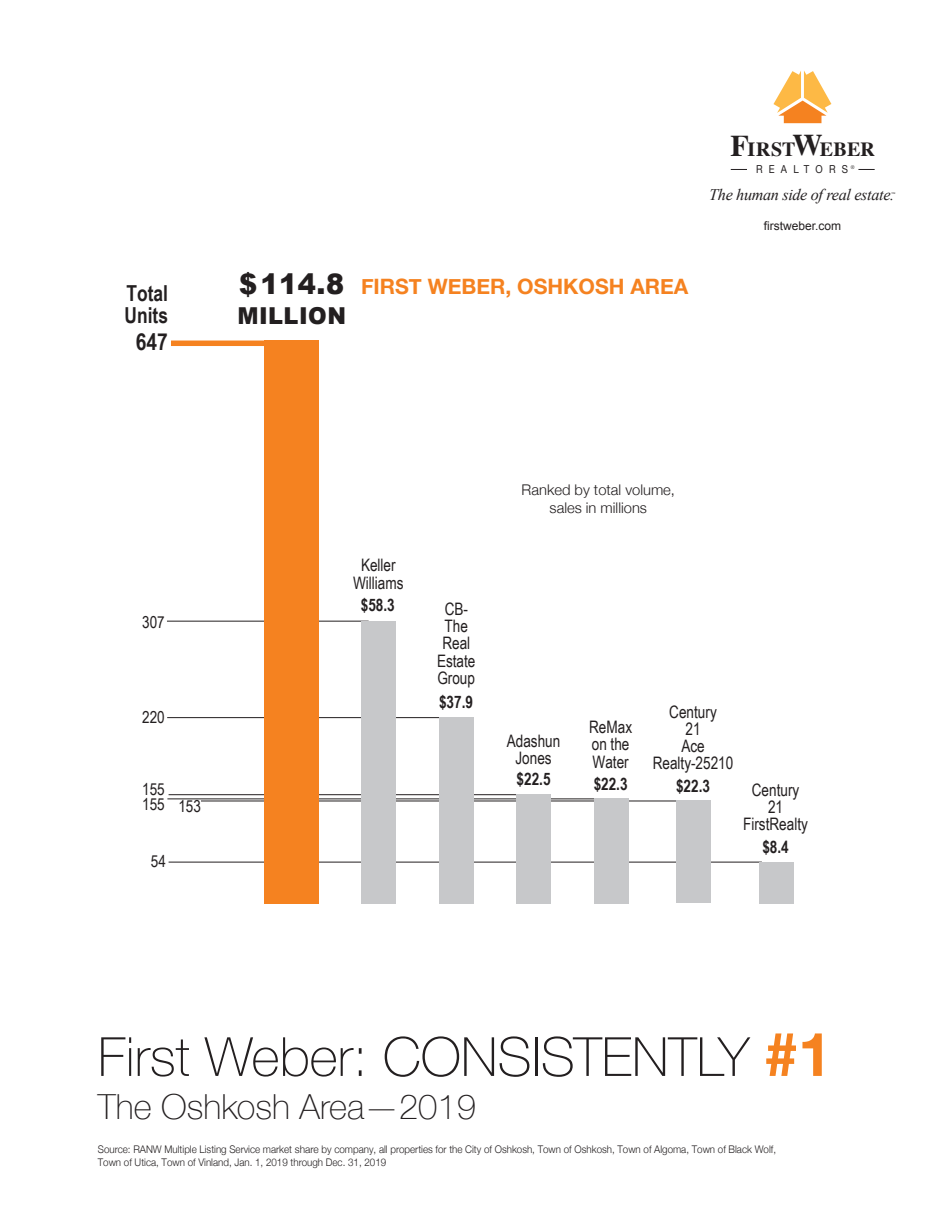
<style>
.page{position:relative;width:946px;height:1216px;background:#fff}
.page>*{position:absolute;margin:0;border:0;box-sizing:border-box;transform-origin:0 0}
.t1{font:100 54px "Helvetica Neue";color:#231f20}
.t2{font:100 34.5px "Helvetica Neue";color:#231f20}
.t3{font:900 28.2px "Arial";color:#231f20;scale:.96 1}
.t4{font:700 23.4px "Arial Narrow";color:#231f20}
.t5{font:900 23.25px "Arial";letter-spacing:.02em;color:#231f20;scale:.96 1}
.t6{font:700 22.05px/22px "Arial Narrow";color:#231f20;scale:.96 1}
.t7{font:700 21.15px "Helvetica Neue";color:#f58220}
.t8{font:700 20.1px "Times";letter-spacing:.01em;color:#231f20}
.t9{font:17.25px/17.2px "Arial Narrow";color:#231f20;text-align:center;scale:.96 1}
.t10{font:700 17.25px "Arial Narrow";color:#231f20;scale:.96 1}
.t11{font:16.5px "Arial Narrow";color:#231f20}
.t12{font:italic 16.2px "Times New Roman";letter-spacing:-.02em;color:#231f20}
.t13{font:300 14.7px/17.7px "Helvetica Neue";color:#231f20;text-align:center}
.t14{font:12px "Arial";color:#231f20}
.t15{font:10.95px "Helvetica Neue";letter-spacing:.64em;color:#231f20;scale:.88 1}
.t16{font:300 10.5px/12.9px "Helvetica Neue";color:#231f20;scale:.93 1}
.t17{font:italic 3.9px "Times New Roman";color:#231f20}
.s1{font-size:30.15px}
.s2{font-weight:700;font-size:60.6px;color:#f58220}
</style>
<div class="page">
<svg style="left:773px;top:70px;width:58px;height:53px"></svg>
<svg style="left:858px;top:169px;width:16px;height:1px"></svg>
<svg style="left:730px;top:169px;width:16px;height:1px"></svg>
<hr style="left:168px;top:861px;width:593px;height:1px;background:#231f20">
<hr style="left:201px;top:800px;width:482px;height:1px;background:#231f20">
<div style="left:676px;top:800px;width:34px;height:103px;background:#c7c8ca"></div>
<hr style="left:167px;top:798px;width:431px;height:1px;background:#231f20">
<hr style="left:168px;top:794px;width:350px;height:1px;background:#231f20">
<hr style="left:167px;top:717px;width:275px;height:1px;background:#231f20">
<hr style="left:167px;top:620px;width:201px;height:1px;background:#231f20">
<div style="left:264px;top:340px;width:55px;height:563px;background:#f58220"></div>
<div style="left:171px;top:340px;width:147px;height:6px;background:#f58220"></div>
<div style="left:361px;top:620px;width:34px;height:283px;background:#c7c8ca"></div>
<div style="left:439px;top:717px;width:34px;height:186px;background:#c7c8ca"></div>
<div style="left:516px;top:794px;width:34px;height:109px;background:#c7c8ca"></div>
<div style="left:594px;top:798px;width:34px;height:105px;background:#c7c8ca"></div>
<div style="left:758px;top:861px;width:35px;height:42px;background:#c7c8ca"></div>
<h3 class="t8" style="left:730px;top:135px;width:146px"><span class="s1">F</span>IRST<span class="s1">W</span>EBER</h3>
<h3 class="t12" style="left:709px;top:183px;width:186px">The human side of real estate.</h3>
<p class="t17" style="left:890px;top:191px;width:5px">™</p>
<p class="t15" style="left:756px;top:161px;width:113px">REALTORS<sup>®</sup></p>
<h3 class="t6" style="left:124px;top:281px;width:47px">Total<br>Units</h3>
<h3 class="t4" style="left:136px;top:323px;width:34px">647</h3>
<h3 class="t3" style="left:239px;top:269px;width:111px">$114.8</h3>
<h3 class="t5" style="left:237px;top:302px;width:114px">MILLION</h3>
<h3 class="t7" style="left:361px;top:270px;width:329px">FIRST WEBER, OSHKOSH AREA</h3>
<p class="t14" style="left:763px;top:218px;width:79px">firstweber.com</p>
<h3 class="t13" style="left:521px;top:480px;width:155px">Ranked by total volume, sales in millions</h3>
<h3 class="t11" style="left:142px;top:609px;width:24px">307</h3>
<h3 class="t9" style="left:353px;top:556px;width:54px">Keller<br>Williams</h3>
<h3 class="t10" style="left:360px;top:591px;width:37px">$58.3</h3>
<h3 class="t9" style="left:437px;top:599px;width:42px">CB-<br>The<br>Real<br>Estate<br>Group</h3>
<h3 class="t10" style="left:439px;top:688px;width:37px">$37.9</h3>
<h3 class="t9" style="left:652px;top:702px;width:85px">Century<br>21<br>Ace<br>Realty-25210</h3>
<h3 class="t11" style="left:142px;top:704px;width:24px">220</h3>
<h3 class="t9" style="left:589px;top:717px;width:46px;text-align:left">ReMax on the<br>Water</h3>
<h3 class="t9" style="left:506px;top:731px;width:57px">Adashun<br>Jones</h3>
<h3 class="t10" style="left:516px;top:766px;width:37px">$22.5</h3>
<h3 class="t10" style="left:593px;top:770px;width:37px">$22.3</h3>
<h3 class="t11" style="left:142px;top:776px;width:24px">155</h3>
<h3 class="t10" style="left:675px;top:772px;width:37px">$22.3</h3>
<h3 class="t11" style="left:142px;top:792px;width:24px">155</h3>
<h3 class="t11" style="left:178px;top:793px;width:24px">153</h3>
<h3 class="t11" style="left:151px;top:848px;width:17px">54</h3>
<h3 class="t9" style="left:742px;top:780px;width:69px">Century<br>21<br>FirstRealty</h3>
<h3 class="t10" style="left:762px;top:833px;width:29px">$8.4</h3>
<h1 class="t1" style="left:98px;top:1015px;width:735px">First Weber: CONSISTENTLY <span class="s2">#1</span></h1>
<h2 class="t2" style="left:98px;top:1080px;width:379px">The Oshkosh Area—2019</h2>
<p class="t16" style="left:98px;top:1141px;width:730px">Source: RANW Multiple Listing Service market share by company, all properties for the City of Oshkosh, Town of Oshkosh, Town of Algoma, Town of Black Wolf,<br>Town of Utica, Town of Vinland, Jan. 1, 2019 through Dec. 31, 2019</p>
</div>
